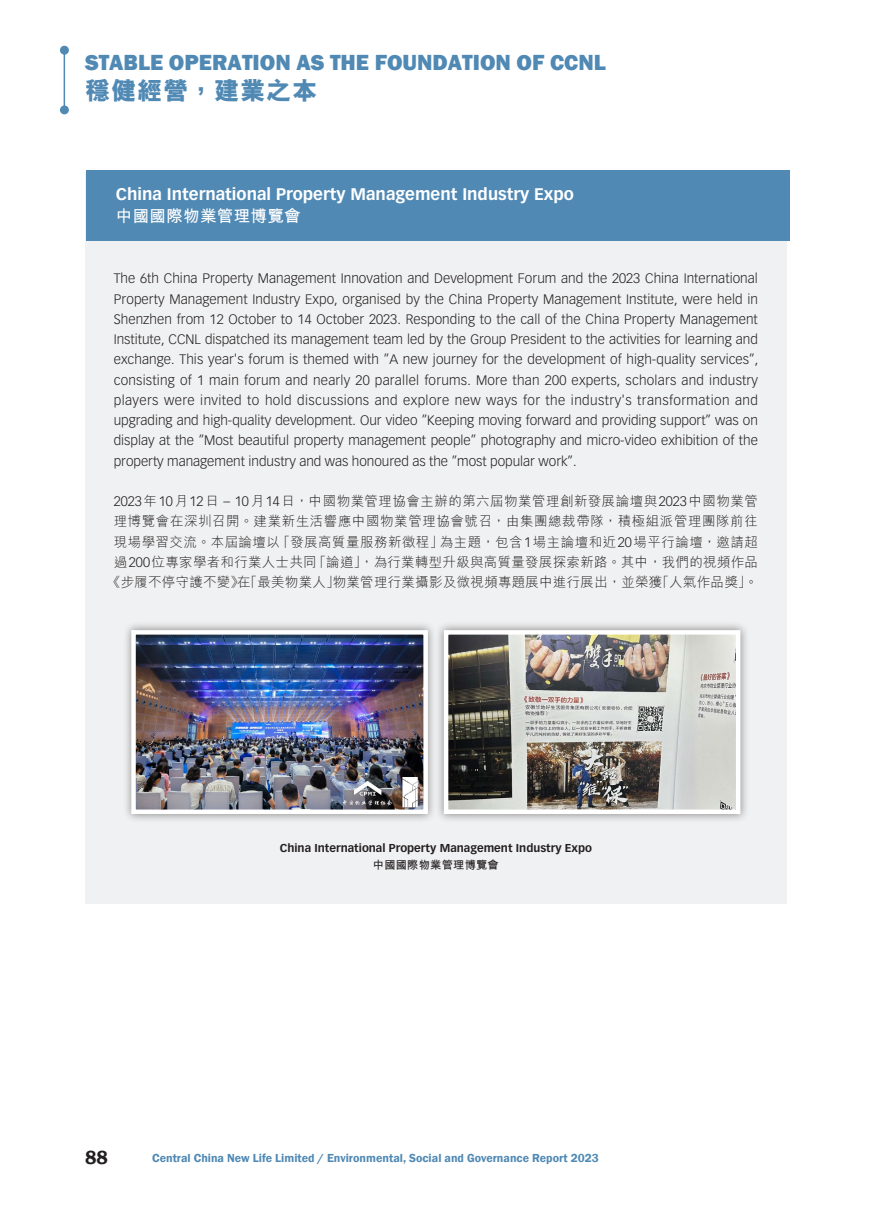
<style>
.page{position:relative;width:893px;height:1212px;background:#fff}
.page>*{position:absolute;margin:0;border:0;box-sizing:border-box;transform-origin:0 0}
.t1{font:800 25.5px "M Hei HK";letter-spacing:.02em;color:#5089b4}
.t2{font:800 22.5px "Franklin Gothic";color:#5089b4}
.t3{font:600 19.5px "Franklin Gothic";color:#231f20}
.t4{font:700 16.5px "Vectora LT Std";color:#fff}
.t5{font:700 16.5px "M Hei HK";letter-spacing:.02em;color:#fff}
.t6{font:300 13.5px/20.2px "Vectora LT Std";color:#231f20;text-align:justify}
.t7{font:300 13.5px/20.2px "M Hei HK";letter-spacing:.035em;color:#231f20;text-align:center}
.t8{font:600 12px "Franklin Gothic";color:#5089b4}
.t9{font:700 11.25px "Vectora LT Std";color:#231f20}
.t10{font:700 11.25px "M Hei HK";letter-spacing:.02em;color:#231f20}
.s1{font-family:"Vectora LT Std"}
</style>
<div class="page">
<hr style="left:64px;top:50px;width:1px;height:61px;background:#5089b4">
<div style="left:60px;top:46px;width:9px;height:9px;background:#5089b4;border-radius:50%"></div>
<div style="left:60px;top:105px;width:9px;height:9px;background:#5089b4;border-radius:50%"></div>
<div style="left:85px;top:172px;width:702px;height:732px;background:#f0f1f2"></div>
<div style="left:122px;top:621px;width:315px;height:202px;background:#231f20;opacity:.5"></div>
<img style="left:136px;top:635px;width:287px;height:174px">
<div style="left:131px;top:630px;width:297px;height:184px;border:4px solid #fff"></div>
<div style="left:435px;top:621px;width:315px;height:202px;background:#231f20;opacity:.5"></div>
<img style="left:449px;top:635px;width:286px;height:174px">
<div style="left:444px;top:630px;width:296px;height:184px;border:4px solid #fff"></div>
<div style="left:86px;top:170px;width:704px;height:70px;background:#5089b4"></div>
<h2 class="t2" style="left:85px;top:48px;width:522px">STABLE OPERATION AS THE FOUNDATION OF CCNL</h2>
<h1 class="t1" style="left:85px;top:78px;width:234px">穩健經營，建業之本</h1>
<p class="t4" style="left:116px;top:184px;width:460px">China International Property Management Industry Expo</p>
<p class="t5" style="left:116px;top:204px;width:186px">中國國際物業管理博覽會</p>
<p class="t6" style="left:114px;top:269px;width:646px">The 6th China Property Management Innovation and Development Forum and the 2023 China International Property Management Industry Expo, organised by the China Property Management Institute, were held in Shenzhen from 12 October to 14 October 2023. Responding to the call of the China Property Management Institute, CCNL dispatched its management team led by the Group President to the activities for learning and exchange. This year's forum is themed with ”A new journey for the development of high-quality services”, consisting of 1 main forum and nearly 20 parallel forums. More than 200 experts, scholars and industry players were invited to hold discussions and explore new ways for the industry's transformation and upgrading and high-quality development. Our video ”Keeping moving forward and providing support” was on display at the ”Most beautiful property management people” photography and micro-video exhibition of the property management industry and was honoured as the ”most popular work”.</p>
<p class="t7" style="left:107px;top:491px;width:652px"><span class="s1">2023</span>年<span class="s1">10</span>月<span class="s1">12</span>日 <span class="s1">– 10</span>月<span class="s1">14</span>日，中國物業管理協會主辦的第六屆物業管理創新發展論壇與<span class="s1">2023</span>中國物業管理博覽會在深圳召開。建業新生活響應中國物業管理協會號召，由集團總裁帶隊，積極組派管理團隊前往現場學習交流。本屆論壇以「發展高質量服務新徵程」為主題，包含<span class="s1">1</span>場主論壇和近<span class="s1">20</span>場平行論壇，邀請超過<span class="s1">200</span>位專家學者和行業人士共同「論道」，為行業轉型升級與高質量發展探索新路。其中，我們的視頻作品《步履不停守護不變》在「最美物業人」物業管理行業攝影及微視頻專題展中進行展出，並榮獲「人氣作品獎」。</p>
<p class="t9" style="left:280px;top:841px;width:314px">China International Property Management Industry Expo</p>
<p class="t10" style="left:373px;top:856px;width:128px">中國國際物業管理博覽會</p>
<h3 class="t3" style="left:85px;top:1145px;width:24px">88</h3>
<p class="t8" style="left:152px;top:1151px;width:448px">Central China New Life Limited / Environmental, Social and Governance Report 2023</p>
</div>
